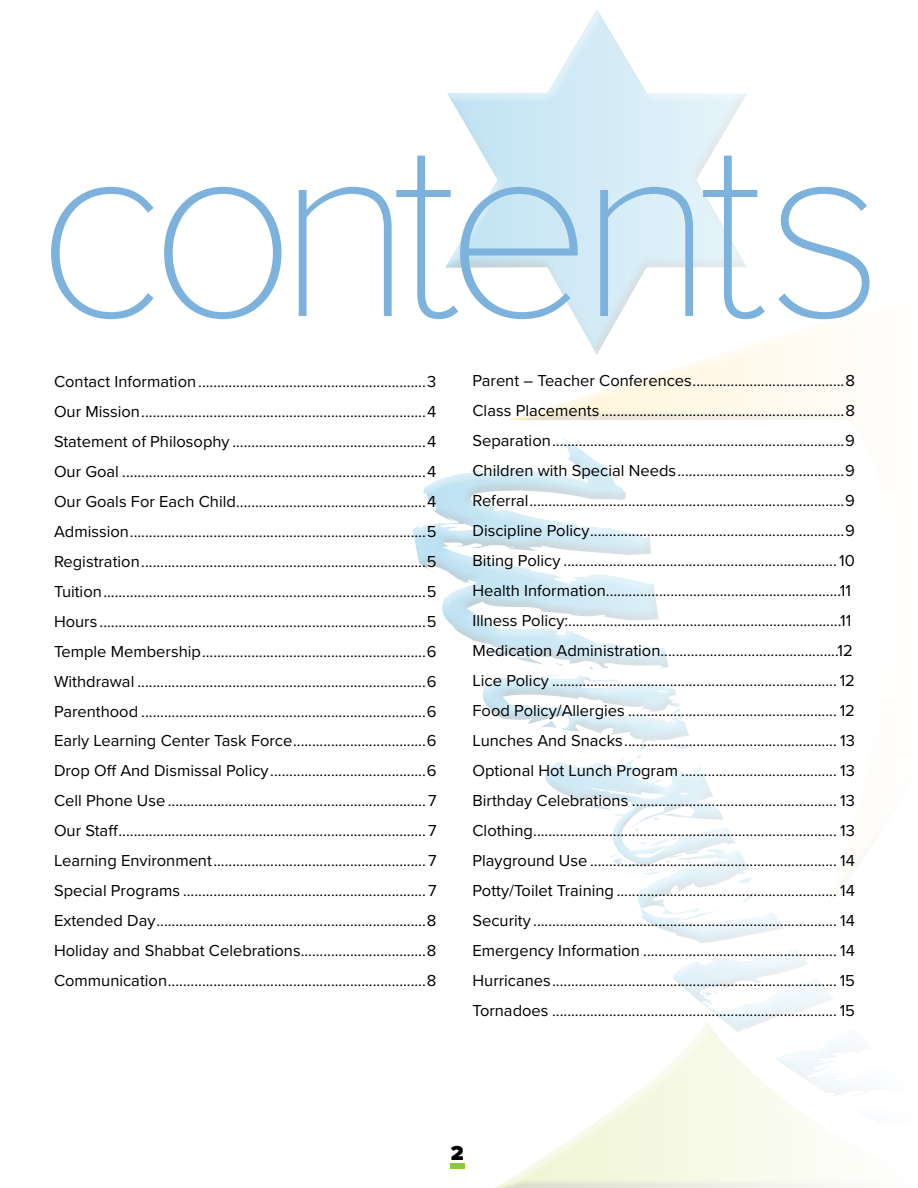
<style>
.page{position:relative;width:918px;height:1188px;background:#fff}
.page>*{position:absolute;margin:0;border:0;box-sizing:border-box;transform-origin:0 0}
.t1{font:100 261px "Proxima Nova T";letter-spacing:-.06em;color:#7db2dd}
.t2{font:900 21px "Proxima Nova";color:#000}
.t3{font:16.5px/30px "Proxima Nova";color:#000;text-align:justify}
</style>
<div class="page">
<div style="left:411px;top:8px;width:507px;height:1180px;background:#000;opacity:.5"></div>
<h1 class="t1" style="left:35px;top:34px;width:851px">contents</h1>
<p class="t3" style="left:54px;top:365px;width:384px">Contact Information............................................................3<br>Our Mission...........................................................................4<br>Statement of Philosophy ...................................................4<br>Our Goal ................................................................................4<br>Our Goals For Each Child..................................................4<br>Admission..............................................................................5<br>Registration...........................................................................5<br>Tuition.....................................................................................5<br>Hours ......................................................................................5<br>Temple Membership...........................................................6<br>Withdrawal ............................................................................6<br>Parenthood ...........................................................................6<br>Early Learning Center Task Force...................................6<br>Drop Off And Dismissal Policy.........................................6<br>Cell Phone Use ....................................................................7<br>Our Staff.................................................................................7<br>Learning Environment........................................................7<br>Special Programs ................................................................7<br>Extended Day.......................................................................8<br>Holiday and Shabbat Celebrations.................................8<br>Communication....................................................................8</p>
<p class="t3" style="left:473px;top:365px;width:384px;text-align:left">Parent – Teacher Conferences........................................8<br>Class Placements ................................................................8<br>Separation.............................................................................9<br>Children with Special Needs............................................9<br>Referral...................................................................................9<br>Discipline Policy...................................................................9<br>Biting Policy ........................................................................10<br>Health Information..............................................................11<br>Illness Policy:........................................................................11<br>Medication Administration...............................................12<br>Lice Policy ........................................................................... 12<br>Food Policy/Allergies ....................................................... 12<br>Lunches And Snacks........................................................ 13<br>Optional Hot Lunch Program ......................................... 13<br>Birthday Celebrations ...................................................... 13<br>Clothing................................................................................ 13<br>Playground Use ................................................................. 14<br>Potty/Toilet Training .......................................................... 14<br>Security ................................................................................ 14<br>Emergency Information ................................................... 14<br>Hurricanes........................................................................... 15<br>Tornadoes ........................................................................... 15</p>
<p class="t2" style="left:451px;top:1137px;width:14px">2</p>
</div>
